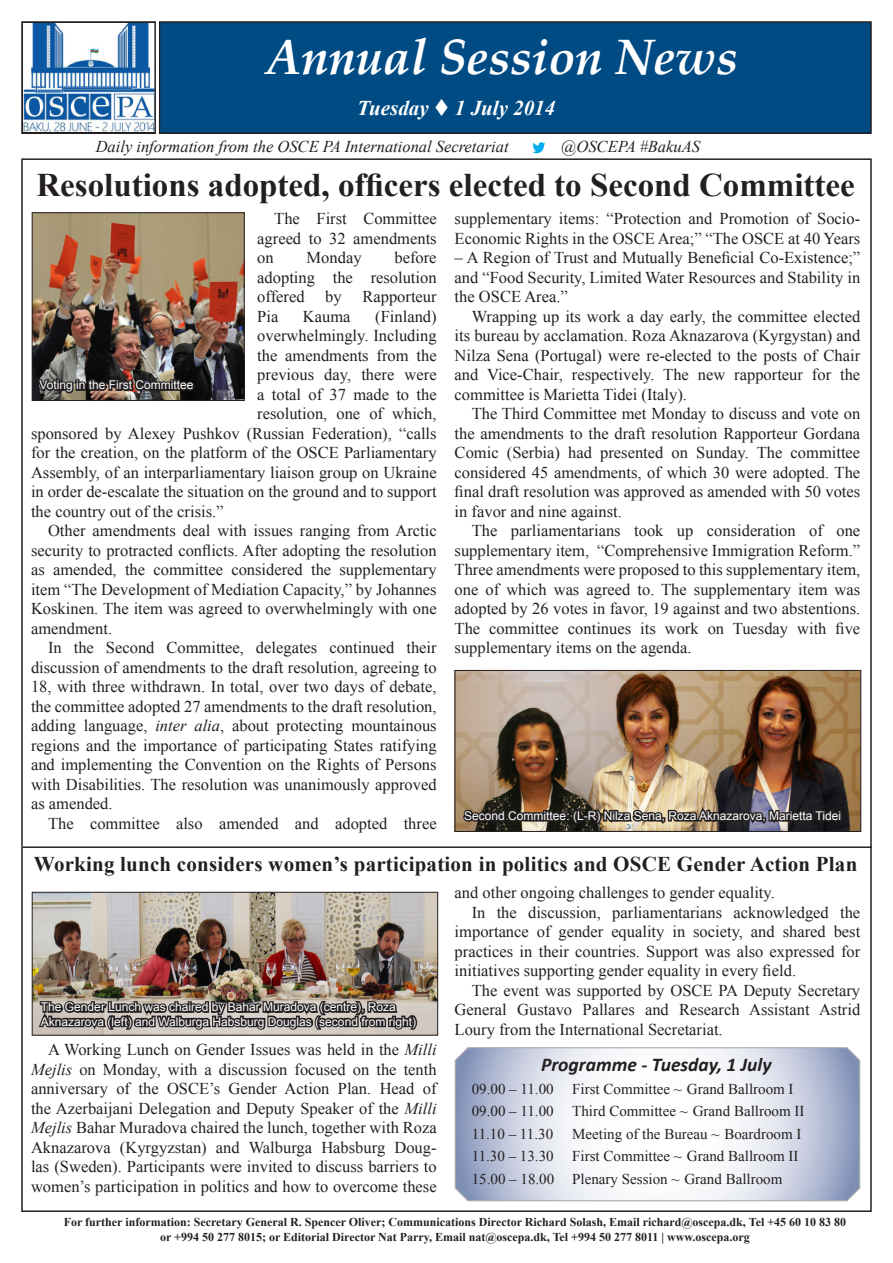
<style>
.page{position:relative;width:893px;height:1263px;background:#fff}
.page>*{position:absolute;margin:0;border:0;box-sizing:border-box;transform-origin:0 0}
.t1{font:italic 700 49.65px "Palatino Linotype";color:#fff}
.t2{font:700 33px "Times New Roman";color:#231f20}
.t3{font:700 21px "Times New Roman";letter-spacing:.01em;color:#231f20}
.t4{font:italic 700 21px "Times New Roman";color:#fff}
.t5{font:italic 700 19.5px "Calibri";color:#231f20}
.Body_text{font:16.5px/19.5px "Times New Roman";color:#231f20;text-align:justify}
.t6{font:italic 16.5px "Times New Roman";color:#231f20}
.t7{font:15px "Times New Roman";color:#231f20}
.t8{font:700 12px/14.4px "Times New Roman";color:#231f20;text-align:center}
.Body_text-2{font:12px/14.4px "Arial";color:#fff}
.s1{font-style:italic}
</style>
<div class="page">
<div style="left:159px;top:22px;width:712px;height:111px;background:#004b84"></div>
<div style="left:159px;top:21px;width:713px;height:113px;border:1px solid #231f20"></div>
<img style="left:24px;top:24px;width:129px;height:107px">
<div style="left:21px;top:21px;width:135px;height:113px;border:2px solid #231f20"></div>
<img style="left:532px;top:142px;width:14px;height:12px">
<hr style="left:23px;top:846px;width:849px;height:2px;background:#231f20">
<img style="left:34px;top:214px;width:208px;height:185px">
<div style="left:32px;top:212px;width:212px;height:189px;border:1px solid #231f20"></div>
<img style="left:35px;top:376px;width:162px;height:23px">
<svg style="left:454px;top:1047px;width:407px;height:155px"></svg>
<img style="left:34px;top:894px;width:402px;height:139px">
<div style="left:32px;top:892px;width:406px;height:143px;border:1px solid #231f20"></div>
<img style="left:37px;top:986px;width:382px;height:50px">
<img style="left:457px;top:672px;width:402px;height:158px">
<div style="left:455px;top:670px;width:406px;height:162px;border:1px solid #231f20"></div>
<img style="left:461px;top:794px;width:381px;height:36px">
<h1 class="t1" style="left:266px;top:21px;width:474px">Annual Session News</h1>
<p class="t4" style="left:357px;top:93px;width:200px">Tuesday ▼ 1 July 2014</p>
<p class="t6" style="left:96px;top:135px;width:414px">Daily information from the OSCE PA International Secretariat</p>
<p class="t6" style="left:561px;top:135px;width:140px">@OSCEPA #BakuAS</p>
<p class="t2" style="left:36px;top:162px;width:820px">Resolutions adopted, officers elected to Second Committee</p>
<p class="Body_text" style="left:257px;top:209px;width:181px;text-indent:17px">The First Committee agreed to 32 amendments on</p>
<p class="Body_text" style="left:257px;top:248px;width:181px;text-indent:137px">before adopting the resolution offered</p>
<p class="Body_text" style="left:307px;top:248px;width:56px">Monday</p>
<p class="Body_text" style="left:325px;top:287px;width:18px">by</p>
<p class="Body_text" style="left:362px;top:287px;width:76px">Rapporteur</p>
<p class="Body_text" style="left:257px;top:306px;width:23px">Pia</p>
<p class="Body_text" style="left:303px;top:306px;width:49px">Kauma</p>
<p class="Body_text" style="left:375px;top:306px;width:63px">(Finland)</p>
<p class="Body_text" style="left:257px;top:326px;width:181px">overwhelmingly. Including</p>
<p class="Body_text" style="left:257px;top:345px;width:181px">the amendments from the</p>
<p class="Body_text" style="left:257px;top:365px;width:181px">previous day, there were</p>
<p class="Body_text" style="left:257px;top:384px;width:181px">a total of 37 made to the</p>
<p class="Body_text" style="left:257px;top:404px;width:181px">resolution, one of which,</p>
<p class="Body_text" style="left:31px;top:423px;width:407px">sponsored by Alexey Pushkov (Russian Federation), “calls</p>
<p class="Body_text" style="left:31px;top:443px;width:407px">for the creation, on the platform of the OSCE Parliamentary</p>
<p class="Body_text" style="left:31px;top:462px;width:407px">Assembly, of an interparliamentary liaison group on Ukraine</p>
<p class="Body_text" style="left:31px;top:482px;width:407px">in order de-escalate the situation on the ground and to support</p>
<p class="Body_text" style="left:31px;top:501px;width:194px">the country out of the crisis.”</p>
<p class="Body_text" style="left:31px;top:521px;width:407px;text-indent:17px">Other amendments deal with issues ranging from Arctic security to protracted conflicts. After adopting the resolution as amended, the committee considered the supplementary item “The Development of Mediation Capacity,” by Johannes Koskinen. The item was agreed to overwhelmingly with one amendment.</p>
<p class="Body_text" style="left:31px;top:638px;width:407px;text-indent:17px">In the Second Committee, delegates continued their discussion of amendments to the draft resolution, agreeing to 18, with three withdrawn. In total, over two days of debate, the committee adopted 27 amendments to the draft resolution, adding language, <span class="s1">inter alia</span>, about protecting mountainous regions and the importance of participating States ratifying and implementing the Convention on the Rights of Persons with Disabilities. The resolution was unanimously approved as amended.</p>
<p class="Body_text" style="left:48px;top:813px;width:390px">The committee also amended and adopted three</p>
<p class="Body_text-2" style="left:39px;top:378px;width:156px">Voting in the First Committee</p>
<p class="Body_text" style="left:455px;top:209px;width:407px">supplementary items: “Protection and Promotion of Socio-<br>Economic Rights in the OSCE Area;” “The OSCE at 40 Years</p>
<p class="Body_text" style="left:455px;top:248px;width:407px">– A Region of Trust and Mutually Beneficial Co-Existence;” and “Food Security, Limited Water Resources and Stability in the OSCE Area.”</p>
<p class="Body_text" style="left:455px;top:306px;width:407px;text-indent:17px">Wrapping up its work a day early, the committee elected its bureau by acclamation. Roza Aknazarova (Kyrgystan) and Nilza Sena (Portugal) were re-elected to the posts of Chair and Vice-Chair, respectively. The new rapporteur for the committee is Marietta Tidei (Italy).</p>
<p class="Body_text" style="left:455px;top:404px;width:407px;text-indent:17px">The Third Committee met Monday to discuss and vote on the amendments to the draft resolution Rapporteur Gordana Comic (Serbia) had presented on Sunday. The committee considered 45 amendments, of which 30 were adopted. The final draft resolution was approved as amended with 50 votes in favor and nine against.</p>
<p class="Body_text" style="left:455px;top:521px;width:407px;text-indent:17px">The parliamentarians took up consideration of one supplementary item, “Comprehensive Immigration Reform.” Three amendments were proposed to this supplementary item, one of which was agreed to. The supplementary item was adopted by 26 votes in favor, 19 against and two abstentions.<br>The committee continues its work on Tuesday with five supplementary items on the agenda.</p>
<p class="Body_text-2" style="left:464px;top:809px;width:378px">Second Committee: (L-R) Nilza Sena, Roza Aknazarova, Marietta Tidei</p>
<p class="t3" style="left:34px;top:849px;width:825px">Working lunch considers women’s participation in politics and OSCE Gender Action Plan</p>
<p class="Body_text-2" style="left:41px;top:1000px;width:377px">The Gender Lunch was chaired by Bahar Muradova (centre), Roza<br>Aknazarova (left) and Walburga Habsburg Douglas (second from right)</p>
<p class="Body_text" style="left:31px;top:1040px;width:407px;text-indent:17px">A Working Lunch on Gender Issues was held in the <span class="s1">Milli Mejlis</span> on Monday, with a discussion focused on the tenth anniversary of the OSCE’s Gender Action Plan. Head of the Azerbaijani Delegation and Deputy Speaker of the <span class="s1">Milli Mejlis</span> Bahar Muradova chaired the lunch, together with Roza Aknazarova (Kyrgyzstan) and Walburga Habsburg Doug&shy;las (Sweden). Participants were invited to discuss barriers to women’s participation in politics and how to overcome these</p>
<p class="Body_text" style="left:455px;top:882px;width:322px">and other ongoing challenges to gender equality.</p>
<p class="Body_text" style="left:455px;top:902px;width:407px;text-indent:17px">In the discussion, parliamentarians acknowledged the importance of gender equality in society, and shared best practices in their countries. Support was also expressed for initiatives supporting gender equality in every field.</p>
<p class="Body_text" style="left:455px;top:980px;width:407px;text-indent:17px">The event was supported by OSCE PA Deputy Secretary General Gustavo Pallares and Research Assistant Astrid Loury from the International Secretariat.</p>
<p class="t5" style="left:541px;top:1052px;width:232px">Programme - Tuesday, 1 July</p>
<p class="t7" style="left:472px;top:1079px;width:323px">09.00 – 11.00 First Committee ~ Grand Ballroom I</p>
<p class="t7" style="left:472px;top:1101px;width:334px">09.00 – 11.00 Third Committee ~ Grand Ballroom II</p>
<p class="t7" style="left:472px;top:1124px;width:83px">11.10 – 11.30</p>
<p class="t7" style="left:572px;top:1124px;width:231px">Meeting of the Bureau ~ Boardroom I</p>
<p class="t7" style="left:472px;top:1146px;width:328px">11.30 – 13.30 First Committee ~ Grand Ballroom II</p>
<p class="t7" style="left:472px;top:1169px;width:312px">15.00 – 18.00 Plenary Session ~ Grand Ballroom</p>
<p class="t8" style="left:64px;top:1215px;width:784px">For further information: Secretary General R. Spencer Oliver; Communications Director Richard Solash, Email richard@oscepa.dk, Tel +45 60 10 83 80 or +994 50 277 8015; or Editorial Director Nat Parry, Email nat@oscepa.dk, Tel +994 50 277 8011 | www.oscepa.org</p>
</div>
